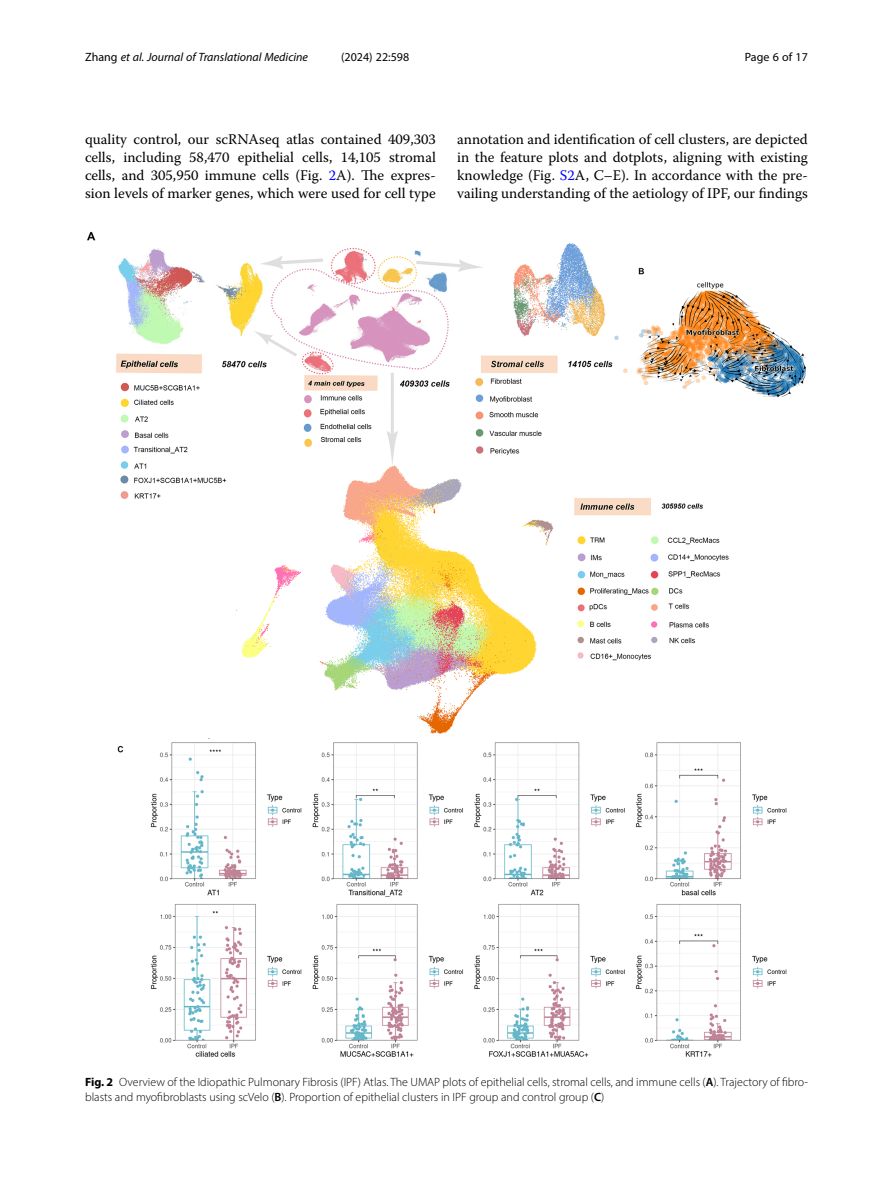
<style>
.page{position:relative;width:893px;height:1191px;background:#fff}
.page>*{position:absolute;margin:0;border:0;box-sizing:border-box;transform-origin:0 0}
.Body_Text{font:14.7px/18px "Warnock Pro";color:#000;text-align:justify}
.Figure_Caption{font:300 12px/15px "Myriad Pro";color:#000}
.t1{font:italic 12px "Myriad Pro";color:#000}
.t2{font:12px "Myriad Pro";color:#000}
.s1{font-style:normal}
.s2{color:#00f}
.s3{font-weight:700}
.s4{font-weight:600}
</style>
<div class="page">
<img style="left:87px;top:231px;width:719px;height:826px">
<p class="t1" style="left:85px;top:50px;width:224px"><span class="s1">Zhang</span> et al. Journal of Translational Medicine</p>
<p class="t2" style="left:341px;top:50px;width:70px">(2024) 22:598</p>
<p class="t2" style="left:745px;top:50px;width:65px">Page 6 of 17</p>
<p class="Body_Text" style="left:85px;top:130px;width:352px">quality control, our scRNAseq atlas contained 409,303 cells, including 58,470 epithelial cells, 14,105 stromal cells, and 305,950 immune cells (Fig. <span class="s2">2</span>A). The expres&shy;sion levels of marker genes, which were used for cell type</p>
<p class="Body_Text" style="left:457px;top:130px;width:352px">annotation and identification of cell clusters, are depicted in the feature plots and dotplots, aligning with existing knowledge (Fig. <span class="s2">S2</span>A, C–E). In accordance with the pre&shy;vailing understanding of the aetiology of IPF, our findings</p>
<p class="Figure_Caption" style="left:85px;top:1074px;width:724px"><span class="s3">Fig. 2</span> Overview of the Idiopathic Pulmonary Fibrosis (IPF) Atlas. The UMAP plots of epithelial cells, stromal cells, and immune cells (<span class="s4">A</span>). Trajectory of fibro&shy;blasts and myofibroblasts using scVelo (<span class="s4">B</span>). Proportion of epithelial clusters in IPF group and control group (<span class="s4">C</span>)</p>
</div>
